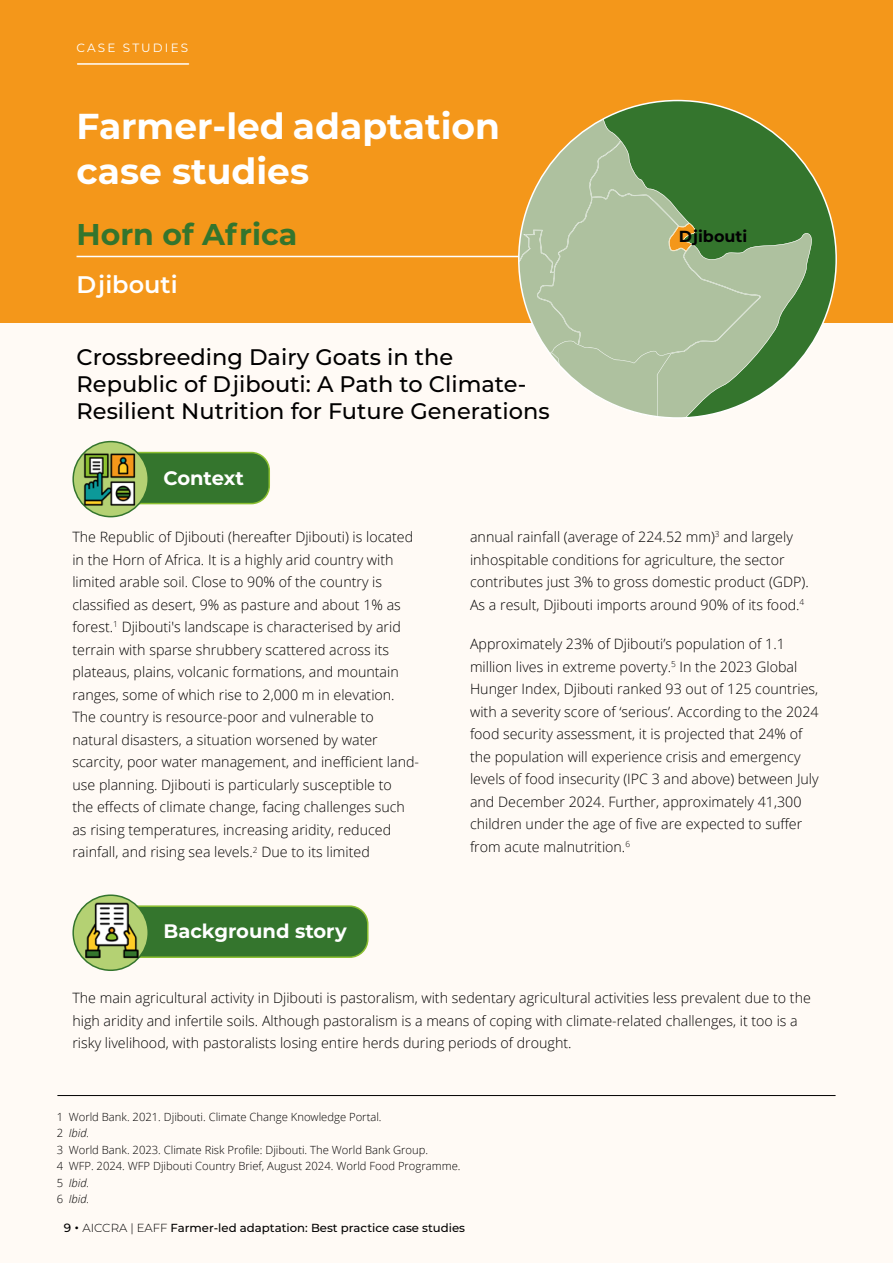
<style>
.page{position:relative;width:893px;height:1263px;background:#fffaf5}
.page>*{position:absolute;margin:0;border:0;box-sizing:border-box;transform-origin:0 0}
.t1{font:700 36px/45px "Montserrat";color:#fff}
.t2{font:700 30px "Montserrat";color:#34752d}
.t3{font:600 24px "Montserrat";color:#fff}
.t4{font:500 22.5px/27px "Montserrat";color:#000}
.t5{font:700 19.5px "Montserrat";color:#fff}
.t6{font:700 16.05px "Montserrat";color:#020203}
.t7{font:300 14.25px/22.5px "Open Sans";color:#000}
.t8{font:12px "Montserrat";letter-spacing:.18em;color:#fff}
.t9{font:500 11.7px "Montserrat";color:#000}
.t10{font:300 11.25px/16.5px "Open Sans";color:#000}
.s1{font-style:italic}
.s2{font-size:12px}
.s3{font-size:15px}
.s4{font-weight:300}
</style>
<div class="page">
<div style="left:0;top:0;width:893px;height:322px;background:#f4971a"></div>
<hr style="left:78px;top:63px;width:111px;height:2px;background:#fff">
<hr style="left:77px;top:256px;width:459px;height:1px;background:#fff">
<div style="left:519px;top:101px;width:317px;height:317px;background:#34752d;border-radius:50%"></div>
<svg style="left:519px;top:101px;width:293px;height:315px"></svg>
<div style="left:111px;top:906px;width:257px;height:51px;background:#34752d;border-radius:18px"></div>
<div style="left:110px;top:905px;width:258px;height:53px;border:2px solid #8cbf30;border-radius:18px"></div>
<svg style="left:73px;top:895px;width:75px;height:75px"></svg>
<div style="left:72px;top:894px;width:77px;height:77px;border:2px solid #34752d;border-radius:50%"></div>
<img style="left:81px;top:901px;width:64px;height:64px">
<div style="left:111px;top:453px;width:158px;height:51px;background:#34752d;border-radius:18px"></div>
<div style="left:110px;top:452px;width:160px;height:52px;border:2px solid #8cbf30;border-radius:18px"></div>
<svg style="left:73px;top:442px;width:75px;height:75px"></svg>
<div style="left:72px;top:441px;width:77px;height:76px;border:2px solid #34752d;border-radius:50%"></div>
<img style="left:81px;top:448px;width:63px;height:64px">
<hr style="left:57px;top:1095px;width:779px;height:1px;background:#000">
<p class="t8" style="left:77px;top:40px;width:113px">CASE STUDIES</p>
<h1 class="t1" style="left:77px;top:102px;width:425px">Farmer-led adaptation case studies</h1>
<h2 class="t2" style="left:77px;top:213px;width:222px">Horn of Africa</h2>
<h3 class="t3" style="left:77px;top:267px;width:103px">Djibouti</h3>
<h3 class="t4" style="left:77px;top:342px;width:475px">Crossbreeding Dairy Goats in the<br>Republic of Djibouti: A Path to Climate-<br>Resilient Nutrition for Future Generations</h3>
<h3 class="t5" style="left:163px;top:464px;width:82px">Context</h3>
<p class="t6" style="left:679px;top:224px;width:70px">Djibouti</p>
<p class="t7" style="left:72px;top:525px;width:348px">The Republic of Djibouti (hereafter Djibouti) is located in the Horn of Africa. It is a highly arid country with limited arable soil. Close to 90% of the country is classified as desert, 9% as pasture and about 1% as forest.<sup>1</sup> Djibouti's landscape is characterised by arid terrain with sparse shrubbery scattered across its plateaus, plains, volcanic formations, and mountain ranges, some of which rise to 2,000 m in elevation.<br>The country is resource-poor and vulnerable to natural disasters, a situation worsened by water scarcity, poor water management, and inefficient land&shy;use planning. Djibouti is particularly susceptible to<br>the effects of climate change, facing challenges such as rising temperatures, increasing aridity, reduced rainfall, and rising sea levels.<sup>2</sup> Due to its limited</p>
<h3 class="t5" style="left:163px;top:917px;width:185px">Background story</h3>
<p class="t7" style="left:470px;top:525px;width:340px">annual rainfall (average of 224.52 mm)<sup>3</sup> and largely inhospitable conditions for agriculture, the sector contributes just 3% to gross domestic product (GDP).<br>As a result, Djibouti imports around 90% of its food.<sup>4</sup></p>
<p class="t7" style="left:470px;top:632px;width:350px">Approximately 23% of Djibouti’s population of 1.1 million lives in extreme poverty.<sup>5</sup> In the 2023 Global Hunger Index, Djibouti ranked 93 out of 125 countries, with a severity score of ‘serious’. According to the 2024 food security assessment, it is projected that 24% of the population will experience crisis and emergency levels of food insecurity (IPC 3 and above) between July and December 2024. Further, approximately 41,300 children under the age of five are expected to suffer from acute malnutrition.<sup>6</sup></p>
<p class="t7" style="left:72px;top:986px;width:740px">The main agricultural activity in Djibouti is pastoralism, with sedentary agricultural activities less prevalent due to the high aridity and infertile soils. Although pastoralism is a means of coping with climate-related challenges, it too is a risky livelihood, with pastoralists losing entire herds during periods of drought.</p>
<p class="t10" style="left:57px;top:1108px;width:405px">1 World Bank. 2021. Djibouti. Climate Change Knowledge Portal.<br>2 <span class="s1">Ibid.<br></span>3 World Bank. 2023. Climate Risk Profile: Djibouti. The World Bank Group.<br>4 WFP. 2024. WFP Djibouti Country Brief, August 2024. World Food Programme.<br>5 <span class="s1">Ibid.<br></span>6 <span class="s1">Ibid.</span></p>
<p class="t9" style="left:64px;top:1219px;width:403px"><span class="s2">9</span> <span class="s3">•</span> <span class="s4">AICCRA | EAFF</span> Farmer-led adaptation: Best practice case studies</p>
</div>
